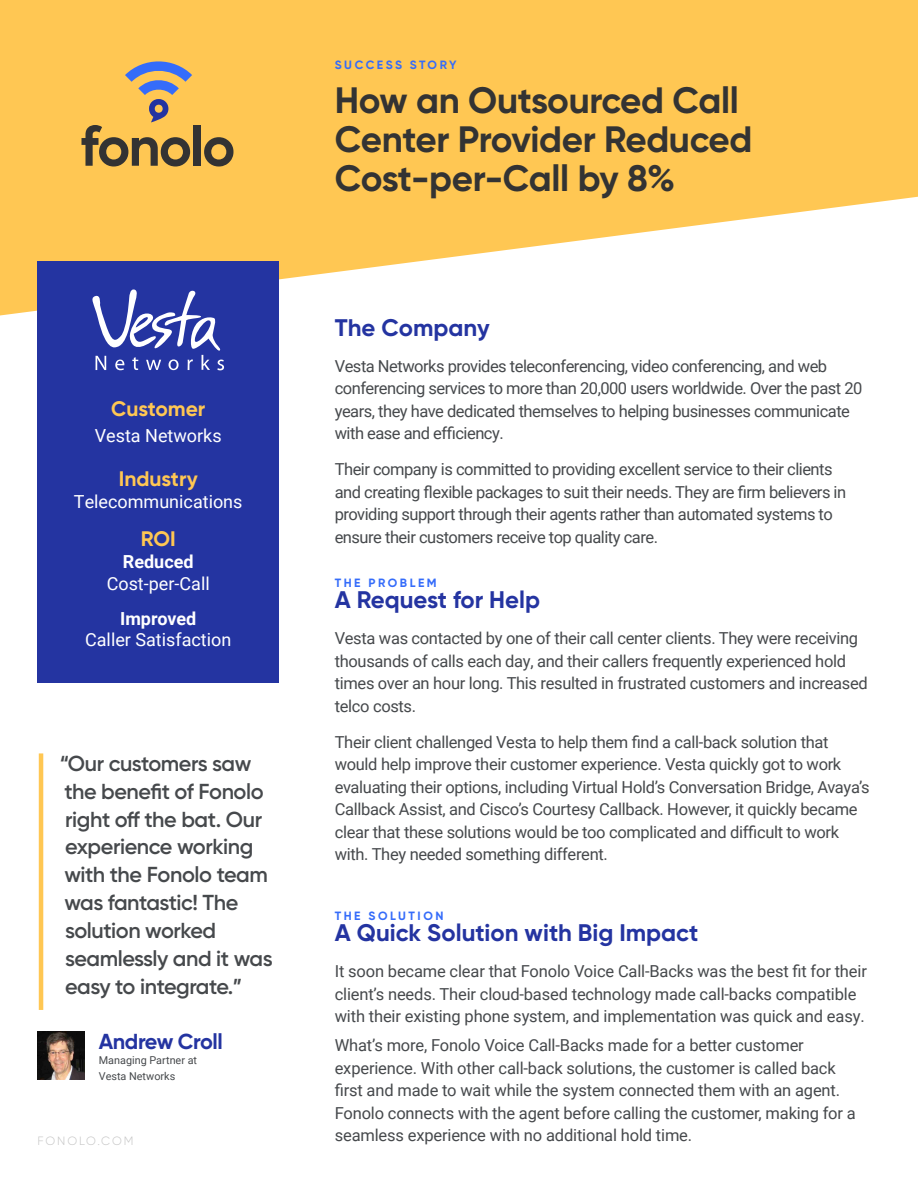
<style>
.page{position:relative;width:918px;height:1188px;background:#fff}
.page>*{position:absolute;margin:0;border:0;box-sizing:border-box;transform-origin:0 0}
.t1{font:700 36.6px/39px "Gilroy";letter-spacing:-.01em;color:#333}
.t2{font:700 24px "Gilroy";color:#2434a1}
.t3{font:600 21.75px/27.9px "Gilroy";letter-spacing:-.02em;color:#46494c}
.t4{font:700 21.6px "Gilroy";letter-spacing:-.02em;color:#2434a1}
.t5{font:700 21px "Gilroy";color:#ffc753}
.t6{font:18px "Roboto";color:#fff}
.t7{font:700 18px "Roboto";color:#fff}
.t8{font:16.5px/22.5px "Roboto";letter-spacing:-.02em;color:#46494c}
.t9{font:700 12px "Gilroy";letter-spacing:.21em;color:#356cfa}
.t10{font:300 12px "Gilroy";letter-spacing:.16em;color:#c5c5c5}
.t11{font:10.8px/15.1px "Roboto";color:#46494c}
</style>
<div class="page">
<svg style="left:0;top:0;width:918px;height:315px;fill:#ffc753"></svg>
<svg style="left:204px;top:137px;width:29px;height:30px"></svg>
<div style="left:194px;top:125px;width:7px;height:41px;background:#333"></div>
<svg style="left:82px;top:57px;width:110px;height:110px;background:#caa55d"></svg>
<div style="left:37px;top:261px;width:242px;height:422px;background:#2434a1"></div>
<hr style="left:39px;top:753px;width:4px;height:257px;background:#ffc753">
<img style="left:37px;top:1032px;width:48px;height:48px">
<svg style="left:92px;top:289px;width:132px;height:81px"></svg>
<p class="t5" style="left:111px;top:396px;width:96px">Customer</p>
<p class="t6" style="left:95px;top:423px;width:128px">Vesta Networks</p>
<p class="t5" style="left:119px;top:466px;width:81px">Industry</p>
<p class="t6" style="left:74px;top:489px;width:170px">Telecommunications</p>
<p class="t5" style="left:141px;top:526px;width:36px">ROI</p>
<p class="t7" style="left:123px;top:549px;width:72px">Reduced</p>
<p class="t6" style="left:107px;top:571px;width:105px">Cost-per-Call</p>
<p class="t7" style="left:120px;top:606px;width:78px">Improved</p>
<p class="t6" style="left:85px;top:627px;width:148px">Caller Satisfaction</p>
<h3 class="t3" style="left:60px;top:749px;width:214px">“Our customers saw the benefit of Fonolo right off the bat. Our experience working with the Fonolo team was fantastic! The solution worked seamlessly and it was easy to integrate.”</h3>
<h3 class="t4" style="left:99px;top:1028px;width:125px">Andrew Croll</h3>
<p class="t11" style="left:99px;top:1053px;width:100px">Managing Partner at<br>Vesta Networks</p>
<p class="t10" style="left:37px;top:1134px;width:98px">FONOLO.COM</p>
<p class="t9" style="left:335px;top:58px;width:123px">SUCCESS STORY</p>
<h1 class="t1" style="left:335px;top:80px;width:419px">How an Outsourced Call<br>Center Provider Reduced<br>Cost-per-Call by 8%</h1>
<h2 class="t2" style="left:335px;top:312px;width:156px">The Company</h2>
<p class="t8" style="left:335px;top:354px;width:529px">Vesta Networks provides teleconferencing, video conferencing, and web conferencing services to more than 20,000 users worldwide. Over the past 20 years, they have dedicated themselves to helping businesses communicate with ease and efficiency.</p>
<p class="t8" style="left:335px;top:458px;width:513px">Their company is committed to providing excellent service to their clients and creating flexible packages to suit their needs. They are firm believers in providing support through their agents rather than automated systems to ensure their customers receive top quality care.</p>
<p class="t9" style="left:335px;top:575px;width:103px">THE PROBLEM</p>
<h2 class="t2" style="left:335px;top:585px;width:207px">A Request for Help</h2>
<p class="t8" style="left:335px;top:626px;width:535px">Vesta was contacted by one of their call center clients. They were receiving thousands of calls each day, and their callers frequently experienced hold times over an hour long. This resulted in frustrated customers and increased telco costs.</p>
<p class="t8" style="left:335px;top:730px;width:537px">Their client challenged Vesta to help them find a call-back solution that would help improve their customer experience. Vesta quickly got to work evaluating their options, including Virtual Hold’s Conversation Bridge, Avaya’s Callback Assist, and Cisco’s Courtesy Callback. However, it quickly became clear that these solutions would be too complicated and difficult to work with. They needed something different.</p>
<p class="t9" style="left:335px;top:908px;width:110px">THE SOLUTION</p>
<h2 class="t2" style="left:335px;top:918px;width:365px">A Quick Solution with Big Impact</h2>
<p class="t8" style="left:335px;top:959px;width:534px">It soon became clear that Fonolo Voice Call-Backs was the best fit for their client’s needs. Their cloud-based technology made call-backs compatible with their existing phone system, and implementation was quick and easy.</p>
<p class="t8" style="left:335px;top:1034px;width:523px">What’s more, Fonolo Voice Call-Backs made for a better customer experience. With other call-back solutions, the customer is called back first and made to wait while the system connected them with an agent.<br>Fonolo connects with the agent before calling the customer, making for a seamless experience with no additional hold time.</p>
</div>
